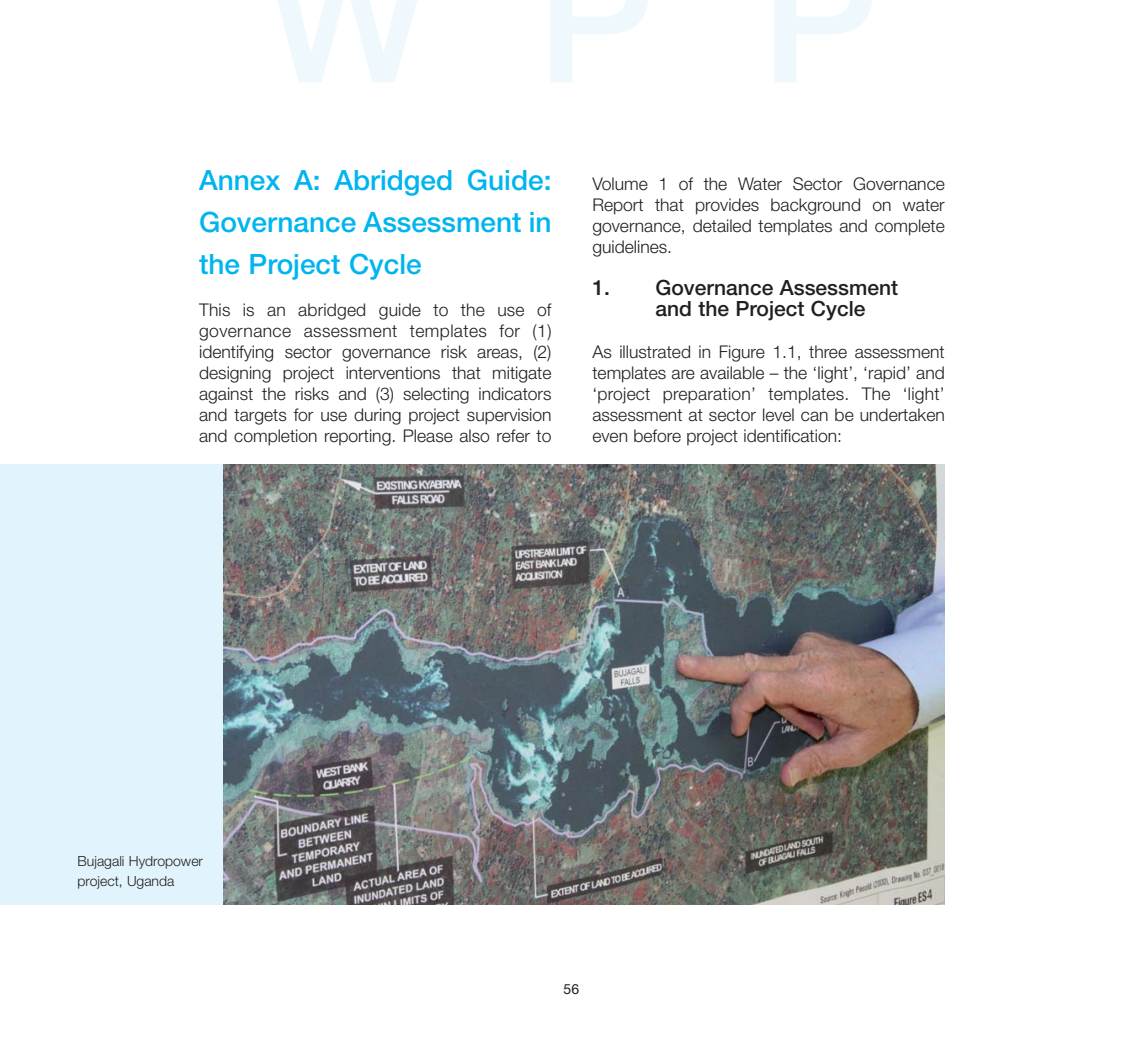
<style>
.page{position:relative;width:1142px;height:1043px;background:#fff}
.page>*{position:absolute;margin:0;border:0;box-sizing:border-box;transform-origin:0 0}
.t1{font:500 28px/42px "Helvetica Neue";color:#00b5ef;text-align:justify}
.t2{font:500 21px/21px "Helvetica Neue";color:#231f20}
.t3{font:300 17.5px/21px "Helvetica Neue";color:#231f20;text-align:justify}
.t4{font:300 14px/19.8px "Helvetica Neue";color:#231f20}
.t5{font:14px "Helvetica Neue";color:#231f20}
</style>
<div class="page">
<div style="left:271px;top:0;width:601px;height:82px;background:linear-gradient(to right,#f9fcfe,#fdfeff)"></div>
<div style="left:0;top:464px;width:944px;height:440px;background:#e1f4fd"></div>
<img style="left:224px;top:464px;width:720px;height:440px">
<h1 class="t1" style="left:199px;top:162px;width:354px">Annex A: Abridged Guide:<br>Governance Assessment in the Project Cycle</h1>
<p class="t3" style="left:199px;top:301px;width:354px">This is an abridged guide to the use of governance assessment templates for (1) identifying sector governance risk areas, (2) designing project interventions that mitigate against the risks and (3) selecting indicators and targets for use during project supervision and completion reporting. Please also refer to</p>
<p class="t3" style="left:592px;top:175px;width:354px">Volume 1 of the Water Sector Governance Report that provides background on water governance, detailed templates and complete guidelines.</p>
<p class="t2" style="left:655px;top:279px;width:244px;text-indent:-63px">1. Governance Assessment and the Project Cycle</p>
<p class="t3" style="left:592px;top:343px;width:354px">As illustrated in Figure 1.1, three assessment templates are available – the ‘light’, ‘rapid’ and ‘project preparation’ templates. The ‘light’ assessment at sector level can be undertaken even before project identification:</p>
<p class="t4" style="left:78px;top:852px;width:127px">Bujagali Hydropower project, Uganda</p>
<p class="t5" style="left:563px;top:984px;width:17px">56</p>
</div>
